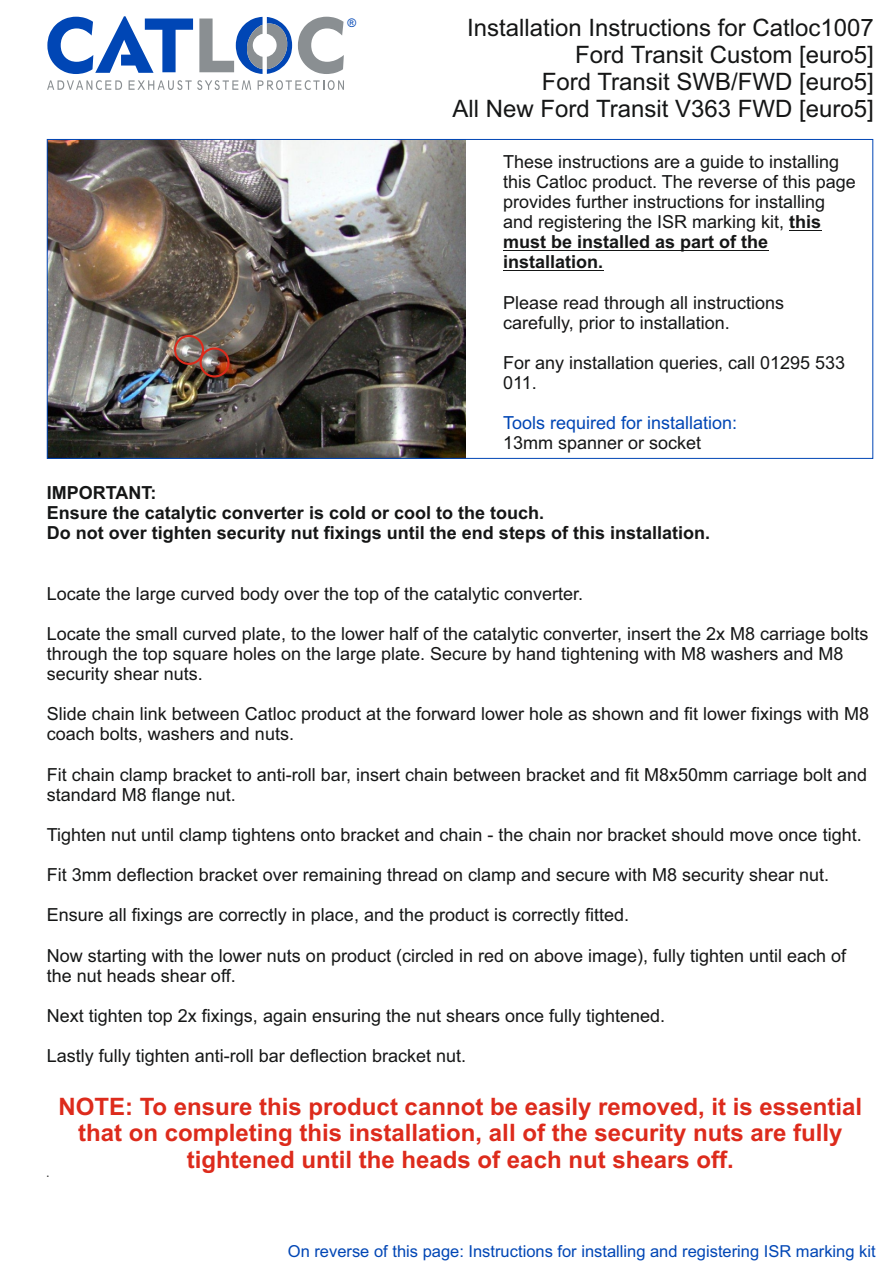
<style>
.page{position:relative;width:893px;height:1263px;background:#fff}
.page>*{position:absolute;margin:0;border:0;box-sizing:border-box;transform-origin:0 0}
.t1{font:700 24px/26.8px "Arial";color:#dd2b1c;text-align:center}
.t2{font:24px/26.8px "Arial";color:#151616;text-align:right}
.t3{font:18px/20.1px "Arial";color:#151616}
.t4{font:700 18px/20.1px "Arial";color:#151616}
.t5{font:18px "Arial";color:#0046b5}
.t6{font:16.5px "Arial";color:#0046b5}
.t7{font:11.85px "Arial";color:#0046b5}
.s1{font-weight:700}
</style>
<div class="page">
<svg style="left:47px;top:16px;width:146px;height:58px"></svg>
<svg style="left:298px;top:17px;width:46px;height:57px"></svg>
<svg style="left:199px;top:17px;width:93px;height:57px"></svg>
<svg style="left:47px;top:80px;width:75px;height:10px"></svg>
<svg style="left:129px;top:80px;width:122px;height:10px"></svg>
<svg style="left:258px;top:80px;width:86px;height:10px"></svg>
<hr style="left:789px;top:230px;width:32px;height:1px;background:#151616">
<hr style="left:503px;top:250px;width:265px;height:1px;background:#151616">
<hr style="left:503px;top:270px;width:100px;height:1px;background:#151616">
<img style="left:49px;top:141px;width:417px;height:316px">
<div style="left:174px;top:335px;width:30px;height:30px;border:2px solid #dd2b1c;border-radius:50%"></div>
<div style="left:200px;top:347px;width:30px;height:30px;border:2px solid #dd2b1c;border-radius:50%"></div>
<p class="t7" style="left:347px;top:18px;width:10px">®</p>
<h1 class="t2" style="left:452px;top:17px;width:423px">Installation Instructions for Catloc1007<br>Ford Transit Custom [euro5]<br>Ford Transit SWB/FWD [euro5]<br>All New Ford Transit V363 FWD [euro5]</h1>
<p class="t3" style="left:503px;top:153px;width:354px">These instructions are a guide to installing this Catloc product. The reverse of this page provides further instructions for installing and registering the ISR marking kit, <span class="s1">this must be installed as part of the installation.</span></p>
<p class="t3" style="left:503px;top:294px;width:283px">Please read through all instructions carefully, prior to installation.</p>
<p class="t3" style="left:503px;top:354px;width:344px">For any installation queries, call 01295 533<br>011.</p>
<p class="t5" style="left:503px;top:416px;width:236px">Tools required for installation:</p>
<p class="t3" style="left:503px;top:435px;width:200px">13mm spanner or socket</p>
<p class="t4" style="left:47px;top:484px;width:665px">IMPORTANT:<br>Ensure the catalytic converter is cold or cool to the touch.<br>Do not over tighten security nut fixings until the end steps of this installation.</p>
<p class="t3" style="left:47px;top:585px;width:538px">Locate the large curved body over the top of the catalytic converter.</p>
<p class="t3" style="left:47px;top:625px;width:823px">Locate the small curved plate, to the lower half of the catalytic converter, insert the 2x M8 carriage bolts through the top square holes on the large plate. Secure by hand tightening with M8 washers and M8 security shear nuts.</p>
<p class="t3" style="left:47px;top:706px;width:824px">Slide chain link between Catloc product at the forward lower hole as shown and fit lower fixings with M8 coach bolts, washers and nuts.</p>
<p class="t3" style="left:47px;top:766px;width:822px">Fit chain clamp bracket to anti-roll bar, insert chain between bracket and fit M8x50mm carriage bolt and standard M8 flange nut.</p>
<p class="t3" style="left:47px;top:826px;width:816px">Tighten nut until clamp tightens onto bracket and chain - the chain nor bracket should move once tight.</p>
<p class="t3" style="left:47px;top:866px;width:784px">Fit 3mm deflection bracket over remaining thread on clamp and secure with M8 security shear nut.</p>
<p class="t3" style="left:47px;top:907px;width:584px">Ensure all fixings are correctly in place, and the product is correctly fitted.</p>
<p class="t3" style="left:47px;top:947px;width:801px">Now starting with the lower nuts on product (circled in red on above image), fully tighten until each of the nut heads shear off.</p>
<p class="t3" style="left:47px;top:1007px;width:620px">Next tighten top 2x fixings, again ensuring the nut shears once fully tightened.</p>
<p class="t3" style="left:47px;top:1047px;width:421px">Lastly fully tighten anti-roll bar deflection bracket nut.</p>
<h1 class="t1" style="left:58px;top:1095px;width:805px">NOTE: To ensure this product cannot be easily removed, it is essential that on completing this installation, all of the security nuts are fully tightened until the heads of each nut shears off.</h1>
<p class="t6" style="left:288px;top:1245px;width:589px">On reverse of this page: Instructions for installing and registering ISR marking kit</p>
</div>
